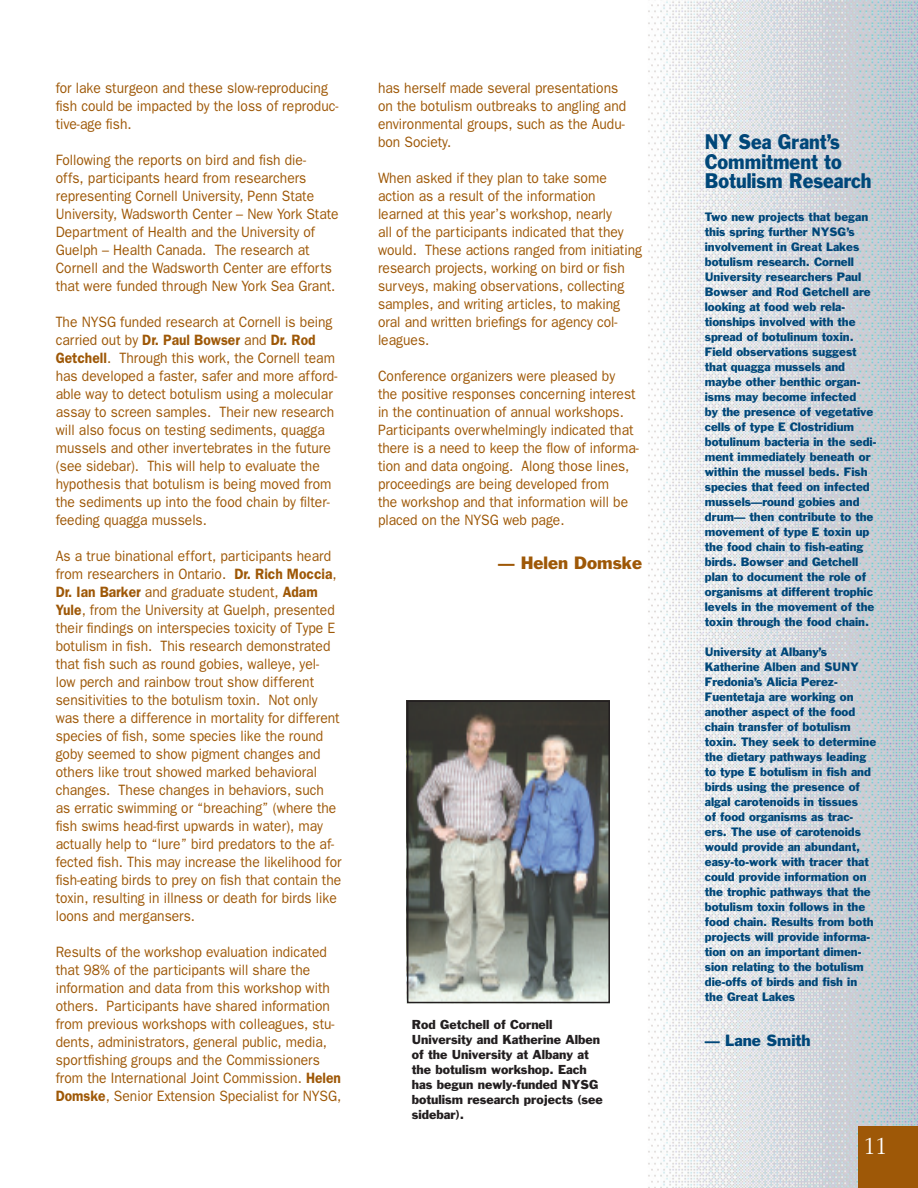
<style>
.page{position:relative;width:918px;height:1188px;background:#fff}
.page>*{position:absolute;margin:0;border:0;box-sizing:border-box;transform-origin:0 0}
.t1{font:300 25.5px "Garamond";color:#fff;scale:.9 1}
.t2{font:19.5px/19.5px "Franklin Gothic";color:#004779;scale:.9 1}
.t3{font:16.5px "Franklin Gothic";color:#9e5807}
.t4{font:15px/18px "Franklin Gothic";color:#9e5807;scale:.92 1}
.t5{font:15px "Franklin Gothic";color:#004779}
.t6{font:12px/15px "Franklin Gothic";color:#231f20}
.t7{font:11.25px/15px "Franklin Gothic";color:#004779}
.s1{font-weight:600}
</style>
<div class="page">
<img style="left:648px;top:0;width:270px;height:1188px">
<div style="left:858px;top:1126px;width:60px;height:62px;background:#9e5807"></div>
<img style="left:410px;top:703px;width:197px;height:297px">
<div style="left:407px;top:700px;width:203px;height:303px;border:2px solid #231f20"></div>
<p class="t4" style="left:56px;top:79px;width:309px">for lake sturgeon and these slow-reproducing fish could be impacted by the loss of reproduc&shy;tive-age fish.</p>
<p class="t4" style="left:56px;top:151px;width:309px">Following the reports on bird and fish die-<br>offs, participants heard from researchers representing Cornell University, Penn State University, Wadsworth Center – New York State Department of Health and the University of Guelph – Health Canada. The research at Cornell and the Wadsworth Center are efforts that were funded through New York Sea Grant.</p>
<p class="t4" style="left:56px;top:313px;width:308px">The NYSG funded research at Cornell is being carried out by <span class="s1">Dr. Paul Bowser</span> and <span class="s1">Dr. Rod Getchell</span>. Through this work, the Cornell team has developed a faster, safer and more afford&shy;able way to detect botulism using a molecular assay to screen samples. Their new research will also focus on testing sediments, quagga mussels and other invertebrates in the future (see sidebar). This will help to evaluate the hypothesis that botulism is being moved from the sediments up into the food chain by filter&shy;feeding quagga mussels.</p>
<p class="t4" style="left:56px;top:547px;width:312px">As a true binational effort, participants heard from researchers in Ontario. <span class="s1">Dr. Rich Moccia</span>, <span class="s1">Dr. Ian Barker</span> and graduate student, <span class="s1">Adam Yule</span>, from the University at Guelph, presented their findings on interspecies toxicity of Type E botulism in fish. This research demonstrated that fish such as round gobies, walleye, yel&shy;low perch and rainbow trout show different sensitivities to the botulism toxin. Not only was there a difference in mortality for different species of fish, some species like the round goby seemed to show pigment changes and others like trout showed marked behavioral changes. These changes in behaviors, such as erratic swimming or “breaching” (where the fish swims head-first upwards in water), may actually help to “lure” bird predators to the af&shy;fected fish. This may increase the likelihood for fish-eating birds to prey on fish that contain the toxin, resulting in illness or death for birds like loons and mergansers.</p>
<p class="t4" style="left:56px;top:943px;width:312px">Results of the workshop evaluation indicated that 98% of the participants will share the information and data from this workshop with others. Participants have shared information from previous workshops with colleagues, stu&shy;dents, administrators, general public, media, sportfishing groups and the Commissioners from the International Joint Commission. <span class="s1">Helen Domske</span>, Senior Extension Specialist for NYSG,</p>
<p class="t4" style="left:378px;top:79px;width:271px">has herself made several presentations on the botulism outbreaks to angling and environmental groups, such as the Audu&shy;bon Society.</p>
<p class="t4" style="left:378px;top:169px;width:289px">When asked if they plan to take some action as a result of the information learned at this year’s workshop, nearly<br>all of the participants indicated that they would. These actions ranged from initiating research projects, working on bird or fish surveys, making observations, collecting samples, and writing articles, to making oral and written briefings for agency col&shy;leagues.</p>
<p class="t4" style="left:378px;top:367px;width:285px">Conference organizers were pleased by<br>the positive responses concerning interest in the continuation of annual workshops.<br>Participants overwhelmingly indicated that there is a need to keep the flow of informa&shy;tion and data ongoing. Along those lines, proceedings are being developed from<br>the workshop and that information will be placed on the NYSG web page.</p>
<p class="t3" style="left:498px;top:552px;width:145px">— Helen Domske</p>
<p class="t6" style="left:412px;top:1017px;width:192px">Rod Getchell of Cornell<br>University and Katherine Alben of the University at Albany at the botulism workshop. Each has begun newly-funded NYSG botulism research projects (see sidebar).</p>
<h2 class="t2" style="left:705px;top:132px;width:187px">NY Sea Grant’s<br>Commitment to<br>Botulism Research</h2>
<p class="t7" style="left:705px;top:209px;width:173px">Two new projects that began this spring further NYSG’s involvement in Great Lakes botulism research. Cornell<br>University researchers Paul<br>Bowser and Rod Getchell are looking at food web rela&shy;tionships involved with the spread of botulinum toxin.<br>Field observations suggest that quagga mussels and maybe other benthic organ&shy;isms may become infected<br>by the presence of vegetative cells of type E Clostridium botulinum bacteria in the sedi&shy;ment immediately beneath or within the mussel beds. Fish species that feed on infected mussels—round gobies and drum— then contribute to the movement of type E toxin up the food chain to fish-eating birds. Bowser and Getchell plan to document the role of organisms at different trophic levels in the movement of the toxin through the food chain.</p>
<p class="t7" style="left:705px;top:644px;width:173px">University at Albany’s<br>Katherine Alben and SUNY<br>Fredonia’s Alicia Perez-<br>Fuentetaja are working on another aspect of the food chain transfer of botulism toxin. They seek to determine the dietary pathways leading to type E botulism in fish and birds using the presence of algal carotenoids in tissues<br>of food organisms as trac&shy;ers. The use of carotenoids would provide an abundant, easy-to-work with tracer that could provide information on the trophic pathways that the botulism toxin follows in the food chain. Results from both projects will provide informa&shy;tion on an important dimen&shy;sion relating to the botulism die-offs of birds and fish in the Great Lakes</p>
<p class="t5" style="left:705px;top:1031px;width:107px">— Lane Smith</p>
<h1 class="t1" style="left:864px;top:1132px;width:27px">11</h1>
</div>
